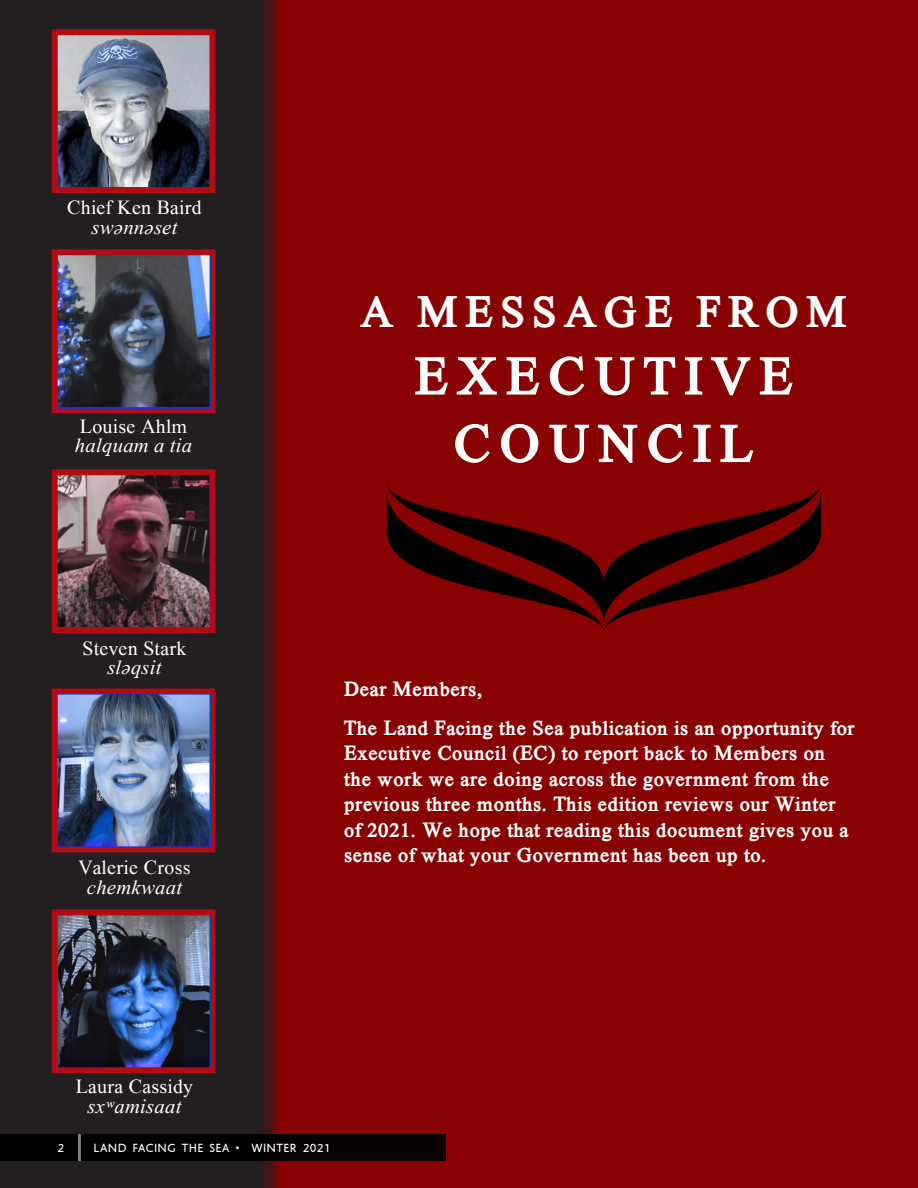
<style>
.page{position:relative;width:918px;height:1188px;background:#fff}
.page>*{position:absolute;margin:0;border:0;box-sizing:border-box;transform-origin:0 0}
.Red_Header{font:700 54.9px "Aboriginal Serif";letter-spacing:.15em;color:#fff}
.Red_Header-2{font:700 45px "Aboriginal Serif";letter-spacing:.15em;color:#fff}
.t1{font:700 21px/25.5px "Aboriginal Serif";letter-spacing:.01em;color:#fff}
.t2{font:19.5px/19.5px "Aboriginal Serif";letter-spacing:.01em;color:#fff;text-align:center}
.t3{font:italic 19.5px/19.5px "Aboriginal Serif";letter-spacing:.01em;color:#fff}
.t4{font:12px "Aboriginal Sans";letter-spacing:.05em;color:#fff}
.s1{font-style:italic}
.s2{font-style:normal}
</style>
<div class="page">
<div style="left:263px;top:0;width:655px;height:1188px;background:#890202"></div>
<div style="left:0;top:0;width:282px;height:1188px;background:#231f20;opacity:.75"></div>
<div style="left:0;top:0;width:263px;height:1188px;background:#231f20"></div>
<div style="left:0;top:1134px;width:446px;height:27px;background:#000"></div>
<hr style="left:78px;top:1134px;width:3px;height:27px;background:#fff">
<div style="left:58px;top:30px;width:155px;height:162px;background:#231f20;opacity:.75"></div>
<div style="left:52px;top:29px;width:164px;height:164px;border:6px solid #af0c14"></div>
<div style="left:52px;top:249px;width:164px;height:164px;border:6px solid #af0c14"></div>
<div style="left:52px;top:469px;width:164px;height:164px;border:6px solid #af0c14"></div>
<div style="left:52px;top:689px;width:164px;height:163px;border:6px solid #af0c14"></div>
<div style="left:52px;top:909px;width:164px;height:164px;border:6px solid #af0c14"></div>
<div style="left:57px;top:693px;width:156px;height:154px;background:#231f20;opacity:.75"></div>
<div style="left:55px;top:473px;width:156px;height:155px;background:#231f20;opacity:.75"></div>
<div style="left:55px;top:914px;width:156px;height:154px;background:#231f20;opacity:.75"></div>
<div style="left:55px;top:253px;width:156px;height:155px;background:#231f20;opacity:.75"></div>
<img style="left:387px;top:486px;width:434px;height:144px">
<p class="t2" style="left:67px;top:199px;width:136px">Chief Ken Baird <span class="s1">swənnəset</span></p>
<p class="t3" style="left:75px;top:417px;width:119px"><span class="s2">Louise Ahlm </span>halquam a tia</p>
<p class="t2" style="left:83px;top:639px;width:105px">Steven Stark <span class="s1">sləqsit</span></p>
<p class="t2" style="left:78px;top:858px;width:114px">Valerie Cross <span class="s1">chemkwaat</span></p>
<p class="Red_Header-2" style="left:360px;top:279px;width:489px">A MESSAGE FROM</p>
<p class="Red_Header" style="left:415px;top:336px;width:380px">EXECUTIVE</p>
<p class="Red_Header" style="left:454px;top:404px;width:302px">COUNCIL</p>
<p class="t1" style="left:344px;top:677px;width:140px">Dear Members,</p>
<p class="t1" style="left:344px;top:716px;width:512px">The Land Facing the Sea publication is an opportunity for Executive Council (EC) to report back to Members on the work we are doing across the government from the previous three months. This edition reviews our Winter of 2021. We hope that reading this document gives you a sense of what your Government has been up to.</p>
<p class="t2" style="left:76px;top:1078px;width:119px">Laura Cassidy <span class="s1">sxʷamisaat</span></p>
<p class="t4" style="left:58px;top:1139px;width:8px">2</p>
<p class="t4" style="left:94px;top:1139px;width:238px">LAND FACING THE SEA • WINTER 2021</p>
</div>
